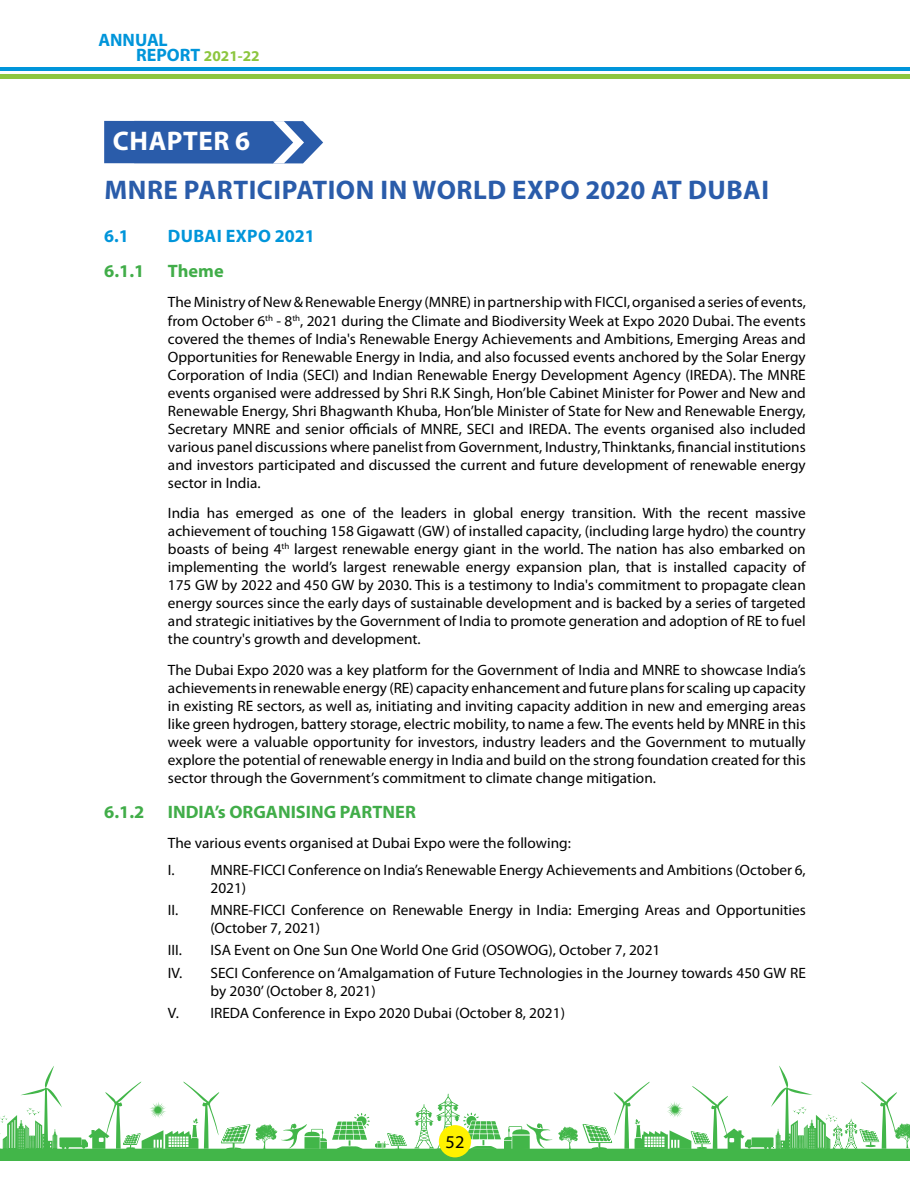
<style>
.page{position:relative;width:910px;height:1187px;background:#fff}
.page>*{position:absolute;margin:0;border:0;box-sizing:border-box;transform-origin:0 0}
.t1{font:700 27px "Myriad Pro";letter-spacing:.02em;color:#2a5caa}
.t2{font:700 27px "Myriad Pro";letter-spacing:.02em;color:#fff}
.t3{font:700 18px "Myriad Pro";color:#41ad49}
.t4{font:700 18px "Myriad Pro";letter-spacing:.02em;color:#0095da}
.t5{font:700 18px "Myriad Pro";color:#0095da}
.t6{font:18px "Myriad Pro";color:#000}
.t7{font:15px/18px "Myriad Pro";color:#000}
.t8{font:700 15px "Myriad Pro";color:#8dc63f}
.s1{font-size:18px;color:#0095da}
</style>
<div class="page">
<div style="left:0;top:1148px;width:910px;height:12px;background:#42b649"></div>
<hr style="left:745px;top:1145px;width:28px;height:2px;background:#42b649">
<div style="left:751px;top:1137px;width:22px;height:8px;background:#42b649"></div>
<svg style="left:764px;top:1066px;width:146px;height:83px"></svg>
<svg style="left:414px;top:1081px;width:337px;height:69px"></svg>
<svg style="left:0;top:1066px;width:407px;height:83px"></svg>
<hr style="left:0;top:67px;width:910px;height:3px;background:#0095da">
<hr style="left:0;top:74px;width:910px;height:4px;background:#8dc63f">
<div style="left:439px;top:1124px;width:32px;height:33px;background:#fff200;border-radius:50%"></div>
<svg style="left:104px;top:121px;width:219px;height:42px;background:#3e6bb2"></svg>
<p class="t5" style="left:98px;top:28px;width:71px">ANNUAL</p>
<p class="t8" style="left:136px;top:46px;width:125px"><span class="s1">REPORT</span> 2021-22</p>
<h1 class="t2" style="left:113px;top:123px;width:139px">CHAPTER 6</h1>
<h1 class="t1" style="left:104px;top:173px;width:652px">MN RE PARTICIPATION IN WORLD EXPO 2020 AT DUBAI</h1>
<p class="t5" style="left:104px;top:224px;width:26px">6.1</p>
<p class="t4" style="left:168px;top:224px;width:148px">DUBAI EXPO 2021</p>
<p class="t3" style="left:104px;top:259px;width:121px">6.1.1 THEME</p>
<p class="t7" style="left:168px;top:293px;width:639px;text-align:justify">The Ministry of New &amp; Renewable Energy (MNRE) in partnership with FICCI, organised a series of events, from October 6<sup>th</sup> - 8<sup>th</sup>, 2021 during the Climate and Biodiversity Week at Expo 2020 Dubai. The events covered the themes of India's Renewable Energy Achievements and Ambitions, Emerging Areas and Opportunities for Renewable Energy in India, and also focussed events anchored by the Solar Energy Corporation of India (SECI) and Indian Renewable Energy Development Agency (IREDA). The MNRE events organised were addressed by Shri R.K Singh, Hon’ble Cabinet Minister for Power and New and Renewable Energy, Shri Bhagwanth Khuba, Hon’ble Minister of State for New and Renewable Energy, Secretary MNRE and senior officials of MNRE, SECI and IREDA. The events organised also included various panel discussions where panelist from Government, Industry, Thinktanks, financial institutions and investors participated and discussed the current and future development of renewable energy sector in India.</p>
<p class="t7" style="left:168px;top:504px;width:639px;text-align:justify">India has emerged as one of the leaders in global energy transition. With the recent massive achievement of touching 158 Gigawatt (GW) of installed capacity, (including large hydro) the country boasts of being 4<sup>th</sup> largest renewable energy giant in the world. The nation has also embarked on implementing the world’s largest renewable energy expansion plan, that is installed capacity of 175 GW by 2022 and 450 GW by 2030. This is a testimony to India's commitment to propagate clean energy sources since the early days of sustainable development and is backed by a series of targeted and strategic initiatives by the Government of India to promote generation and adoption of RE to fuel the country's growth and development.</p>
<p class="t7" style="left:168px;top:661px;width:639px;text-align:justify">The Dubai Expo 2020 was a key platform for the Government of India and MNRE to showcase India’s achievements in renewable energy (RE) capacity enhancement and future plans for scaling up capacity in existing RE sectors, as well as, initiating and inviting capacity addition in new and emerging areas like green hydrogen, battery storage, electric mobility, to name a few. The events held by MNRE in this week were a valuable opportunity for investors, industry leaders and the Government to mutually explore the potential of renewable energy in India and build on the strong foundation created for this sector through the Government’s commitment to climate change mitigation.</p>
<p class="t3" style="left:104px;top:799px;width:42px">6.1.2</p>
<p class="t3" style="left:168px;top:799px;width:249px">INDIA’S ORGANISING PARTNER</p>
<p class="t7" style="left:168px;top:829px;width:639px;line-height:26.5px">The various events organised at Dubai Expo were the following:<br>I. MNRE-FICCI Conference on India’s Renewable Energy Achievements and Ambitions (October 6,</p>
<p class="t7" style="left:168px;top:876px;width:639px;line-height:22.2px;text-indent:43px">2021)<br>II. MNRE-FICCI Conference on Renewable Energy in India: Emerging Areas and Opportunities</p>
<p class="t7" style="left:210px;top:918px;width:111px">(October 7, 2021)</p>
<p class="t7" style="left:168px;top:941px;width:16px">III.</p>
<p class="t7" style="left:168px;top:939px;width:639px;line-height:22.2px;text-indent:43px">ISA Event on One Sun One World One Grid (OSOWOG), October 7, 2021<br>IV. SECI Conference on ‘Amalgamation of Future Technologies in the Journey towards 450 GW RE</p>
<p class="t7" style="left:168px;top:979px;width:399px;line-height:22.2px;text-indent:43px">by 2030’ (October 8, 2021)<br>V. IREDA Conference in Expo 2020 Dubai (October 8, 2021)</p>
<p class="t6" style="left:446px;top:1130px;width:20px">52</p>
</div>
